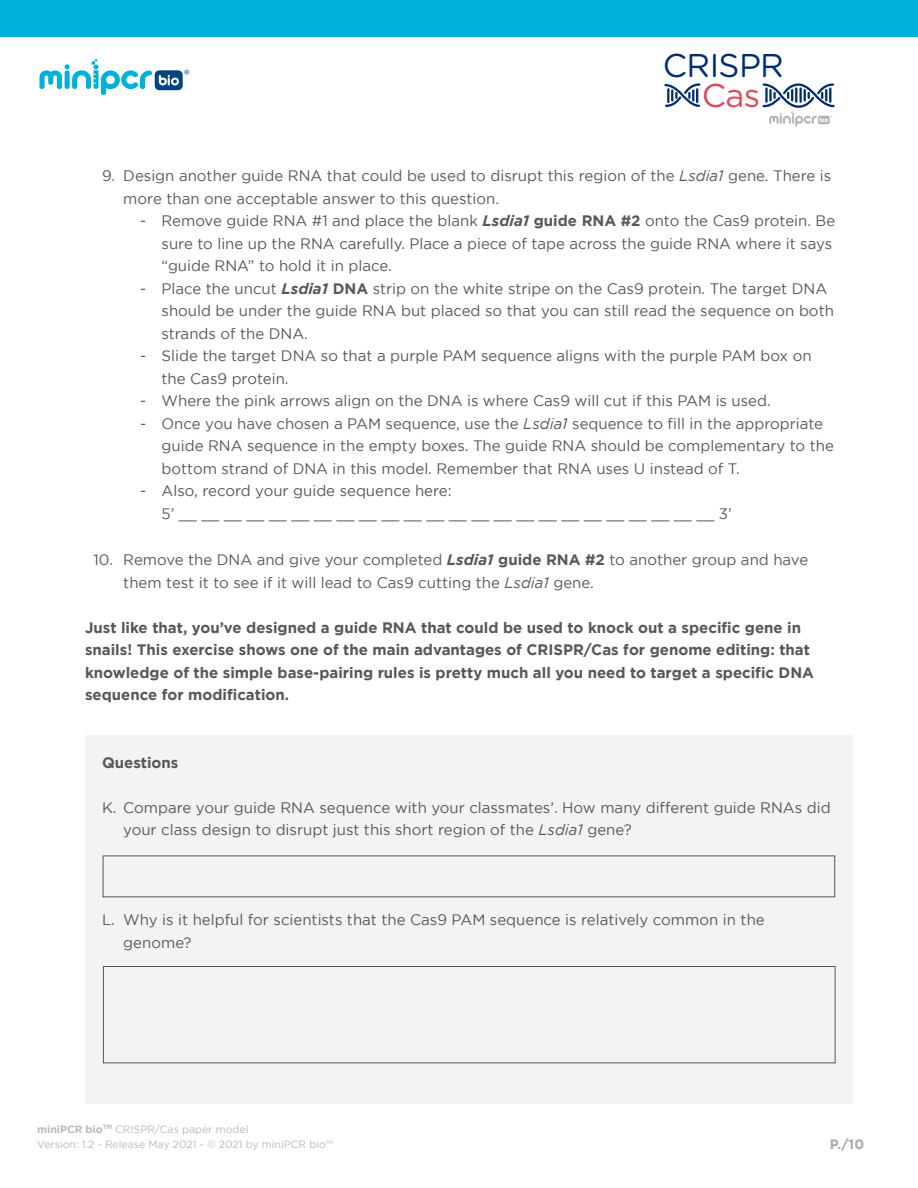
<style>
.page{position:relative;width:918px;height:1188px;background:#fff}
.page>*{position:absolute;margin:0;border:0;box-sizing:border-box;transform-origin:0 0}
.t1{font:32.85px "Gotham Rounded";letter-spacing:-.02em;color:#002d73}
.t2{font:32.85px "Gotham Rounded";color:#df485b}
.CONTENT_-_Regular_Te{font:15.15px/22.5px "AMP Gotham";color:#57585a}
.CONTENT_-_Regular_Te-2{font:700 15.15px/22.5px "AMP Gotham";color:#57585a}
.t3{font:700 13.5px "AMP Gotham";color:#a8a9ad}
.t4{font:10.5px/15.1px "AMP Gotham";color:#b8b9bc}
.s1{font-family:"Gotham";font-style:italic}
.s2{font-family:"Gotham";font-weight:700;font-style:italic}
.s3{font-weight:700}
</style>
<div class="page">
<div style="left:0;top:0;width:918px;height:36px;background:#00b1dc"></div>
<svg style="left:39px;top:59px;width:150px;height:36px"></svg>
<svg style="left:664px;top:83px;width:37px;height:24px"></svg>
<svg style="left:762px;top:83px;width:73px;height:43px"></svg>
<div style="left:85px;top:735px;width:767px;height:368px;background:#f2f3f4"></div>
<div style="left:103px;top:856px;width:732px;height:41px;border:1px solid #57585a"></div>
<div style="left:103px;top:966px;width:732px;height:97px;border:1px solid #57585a"></div>
<h1 class="t1" style="left:663px;top:43px;width:123px">CRISPR</h1>
<h1 class="t2" style="left:702px;top:73px;width:60px">Cas</h1>
<p class="CONTENT_-_Regular_Te" style="left:123px;top:165px;width:710px;text-indent:-21px">9. Design another guide RNA that could be used to disrupt this region of the <span class="s1">Lsdia1</span> gene. There is more than one acceptable answer to this question.</p>
<p class="CONTENT_-_Regular_Te" style="left:162px;top:210px;width:675px;text-indent:-21px">- Remove guide RNA #1 and place the blank <span class="s2">Lsdia1</span> <span class="s3">guide RNA #2</span> onto the Cas9 protein. Be sure to line up the RNA carefully. Place a piece of tape across the guide RNA where it says “guide RNA” to hold it in place.</p>
<p class="CONTENT_-_Regular_Te" style="left:162px;top:277px;width:674px;text-indent:-21px">- Place the uncut <span class="s2">Lsdia1</span> <span class="s3">DNA</span> strip on the white stripe on the Cas9 protein. The target DNA should be under the guide RNA but placed so that you can still read the sequence on both strands of the DNA.</p>
<p class="CONTENT_-_Regular_Te" style="left:162px;top:345px;width:652px;text-indent:-21px">- Slide the target DNA so that a purple PAM sequence aligns with the purple PAM box on the Cas9 protein.</p>
<p class="CONTENT_-_Regular_Te" style="left:140px;top:390px;width:632px">- Where the pink arrows align on the DNA is where Cas9 will cut if this PAM is used.</p>
<p class="CONTENT_-_Regular_Te" style="left:162px;top:412px;width:674px;text-indent:-21px">- Once you have chosen a PAM sequence, use the <span class="s1">Lsdia1</span> sequence to fill in the appropriate guide RNA sequence in the empty boxes. The guide RNA should be complementary to the bottom strand of DNA in this model. Remember that RNA uses U instead of T.</p>
<p class="CONTENT_-_Regular_Te" style="left:140px;top:480px;width:313px">- Also, record your guide sequence here:</p>
<p class="CONTENT_-_Regular_Te" style="left:162px;top:502px;width:572px">5’ __ __ __ __ __ __ __ __ __ __ __ __ __ __ __ __ __ __ __ __ __ __ __ __ 3’</p>
<p class="CONTENT_-_Regular_Te" style="left:123px;top:549px;width:686px;text-indent:-30px">10. Remove the DNA and give your completed <span class="s2">Lsdia1</span> <span class="s3">guide RNA #2</span> to another group and have them test it to see if it will lead to Cas9 cutting the <span class="s1">Lsdia1</span> gene.</p>
<p class="CONTENT_-_Regular_Te-2" style="left:85px;top:616px;width:731px">Just like that, you’ve designed a guide RNA that could be used to knock out a specific gene in snails! This exercise shows one of the main advantages of CRISPR/Cas for genome editing: that knowledge of the simple base-pairing rules is pretty much all you need to target a specific DNA sequence for modification.</p>
<p class="CONTENT_-_Regular_Te-2" style="left:102px;top:751px;width:78px">Questions</p>
<p class="CONTENT_-_Regular_Te" style="left:123px;top:796px;width:709px;text-indent:-21px">K. Compare your guide RNA sequence with your classmates’. How many different guide RNAs did your class design to disrupt just this short region of the <span class="s1">Lsdia1</span> gene?</p>
<p class="CONTENT_-_Regular_Te" style="left:123px;top:909px;width:643px;text-indent:-21px">L. Why is it helpful for scientists that the Cas9 PAM sequence is relatively common in the genome?</p>
<p class="t4" style="left:37px;top:1122px;width:297px"><span class="s3">miniPCR bio</span><sup>TM</sup> CRISPR/Cas paper model<br>Version: 1.2 - Release May 2021 - © 2021 by miniPCR bio™</p>
<p class="t3" style="left:830px;top:1136px;width:36px">P./10</p>
</div>
